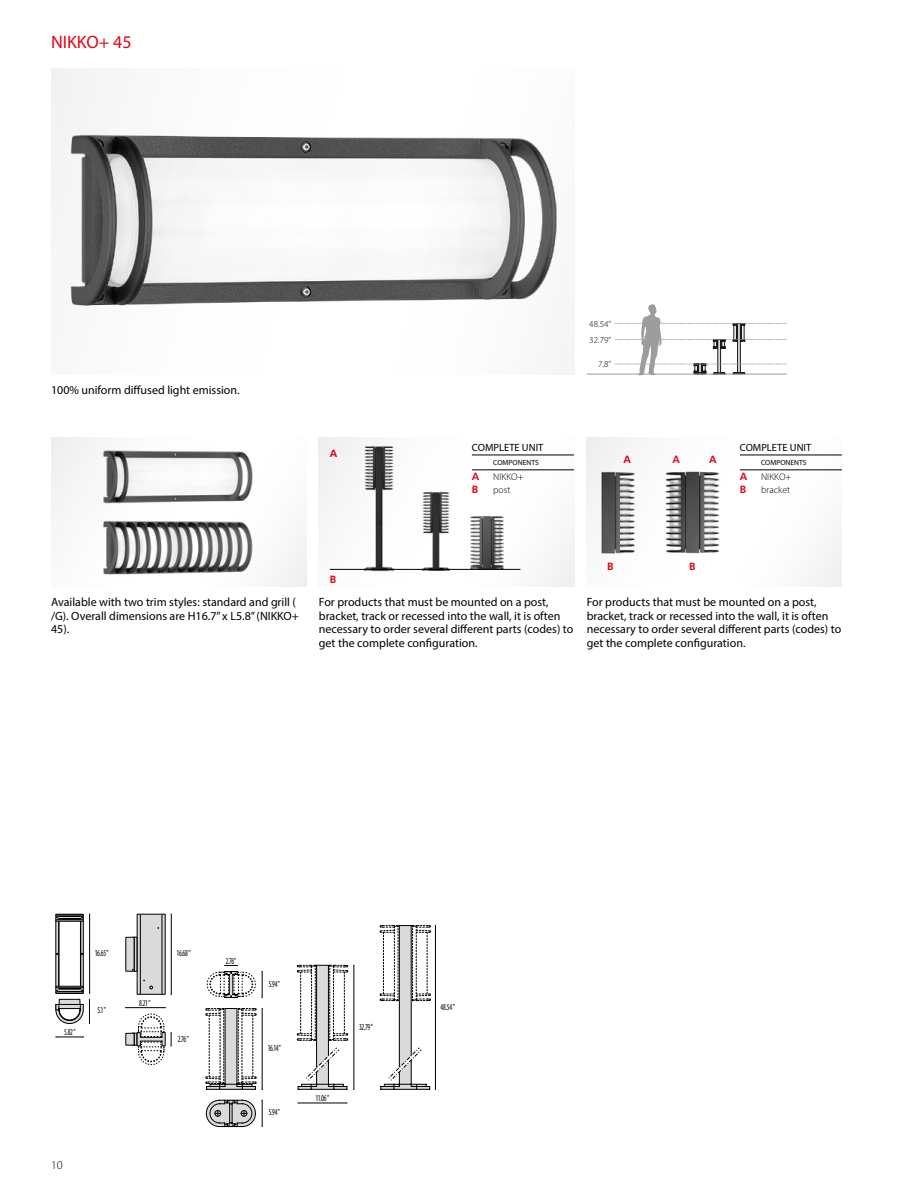
<style>
.page{position:relative;width:918px;height:1188px;background:#fff}
.page>*{position:absolute;margin:0;border:0;box-sizing:border-box;transform-origin:0 0}
.t1{font:18px "Myriad Pro";color:#e30613}
.t2{font:12px/13.5px "Myriad Pro";color:#000}
.t3{font:300 12px "Myriad Pro";color:#000}
.t4{font:10.5px "Myriad Pro";color:#000}
.t5{font:700 10.5px "Frutiger LT Std";color:#e30613}
.t6{font:300 9.75px "Myriad Pro";color:#000}
.t7{font:condensed 9px "Myriad Pro";letter-spacing:-.045em;color:#000;scale:.8 1}
.t8{font:300 9px/16px "Myriad Pro";color:#000}
.t9{font:7.5px "Myriad Pro";color:#000}
</style>
<div class="page">
<svg style="left:615px;top:304px;width:172px;height:70px"></svg>
<hr style="left:587px;top:374px;width:200px;height:1px;background:#9d9d9c">
<svg style="left:56px;top:1036px;width:28px;height:2px"></svg>
<svg style="left:56px;top:914px;width:34px;height:110px"></svg>
<hr style="left:126px;top:1007px;width:39px;height:1px;background:#000">
<svg style="left:125px;top:1014px;width:47px;height:51px"></svg>
<svg style="left:125px;top:914px;width:47px;height:81px"></svg>
<hr style="left:298px;top:1103px;width:49px;height:1px;background:#000">
<svg style="left:205px;top:1100px;width:58px;height:27px"></svg>
<svg style="left:206px;top:925px;width:230px;height:165px"></svg>
<svg style="left:51px;top:438px;width:255px;height:149px"></svg>
<svg style="left:319px;top:438px;width:255px;height:149px"></svg>
<svg style="left:587px;top:438px;width:255px;height:149px"></svg>
<svg style="left:51px;top:68px;width:523px;height:306px"></svg>
<h1 class="t1" style="left:51px;top:30px;width:82px">NIKKO+ 45</h1>
<p class="t2" style="left:51px;top:383px;width:190px">100% uniform diffused light emission.</p>
<p class="t5" style="left:330px;top:447px;width:9px">A</p>
<p class="t4" style="left:472px;top:441px;width:73px">COMPLETE UNIT</p>
<p class="t9" style="left:493px;top:458px;width:47px">COMPONENTS</p>
<p class="t5" style="left:472px;top:470px;width:9px">A</p>
<p class="t6" style="left:493px;top:471px;width:32px">NIKKO+</p>
<p class="t5" style="left:472px;top:483px;width:8px">B</p>
<p class="t6" style="left:493px;top:484px;width:19px">post</p>
<p class="t8" style="left:589px;top:316px;width:23px">48.54”<br>32.79”</p>
<p class="t8" style="left:598px;top:356px;width:14px">7.8”</p>
<p class="t5" style="left:623px;top:453px;width:9px">A</p>
<p class="t5" style="left:672px;top:453px;width:9px">A</p>
<p class="t5" style="left:709px;top:453px;width:9px">A</p>
<p class="t4" style="left:740px;top:441px;width:73px">COMPLETE UNIT</p>
<p class="t9" style="left:761px;top:458px;width:47px">COMPONENTS</p>
<p class="t5" style="left:740px;top:470px;width:9px">A</p>
<p class="t6" style="left:761px;top:471px;width:32px">NIKKO+</p>
<p class="t5" style="left:740px;top:483px;width:8px">B</p>
<p class="t6" style="left:761px;top:484px;width:31px">bracket</p>
<p class="t2" style="left:51px;top:595px;width:250px">Available with two trim styles: standard and grill ( /G). Overall dimensions are H16.7” x L5.8” (NIKKO+<br>45).</p>
<p class="t5" style="left:330px;top:574px;width:8px">B</p>
<p class="t5" style="left:607px;top:560px;width:8px">B</p>
<p class="t5" style="left:689px;top:560px;width:8px">B</p>
<p class="t2" style="left:319px;top:595px;width:256px">For products that must be mounted on a post, bracket, track or recessed into the wall, it is often necessary to order several different parts (codes) to get the complete configuration.</p>
<p class="t2" style="left:587px;top:595px;width:256px">For products that must be mounted on a post, bracket, track or recessed into the wall, it is often necessary to order several different parts (codes) to get the complete configuration.</p>
<p class="t7" style="left:64px;top:1027px;width:16px">5.82 ”</p>
<p class="t7" style="left:95px;top:947px;width:19px">16.65 ”</p>
<p class="t7" style="left:177px;top:948px;width:19px">16.68 ”</p>
<p class="t7" style="left:97px;top:1004px;width:12px">5.1 ”</p>
<p class="t7" style="left:139px;top:998px;width:16px">8.21 ”</p>
<p class="t7" style="left:178px;top:1033px;width:16px">2.76 ”</p>
<p class="t3" style="left:51px;top:1158px;width:13px">10</p>
<p class="t7" style="left:226px;top:955px;width:15px">2.76”</p>
<p class="t7" style="left:269px;top:978px;width:16px">5.94 ”</p>
<p class="t7" style="left:268px;top:1043px;width:18px">16.14 ”</p>
<p class="t7" style="left:269px;top:1107px;width:16px">5.94 ”</p>
<p class="t7" style="left:316px;top:1093px;width:19px">11.06 ”</p>
<p class="t7" style="left:359px;top:1021px;width:19px">32.79 ”</p>
<p class="t7" style="left:441px;top:1001px;width:19px">48.54 ”</p>
</div>
